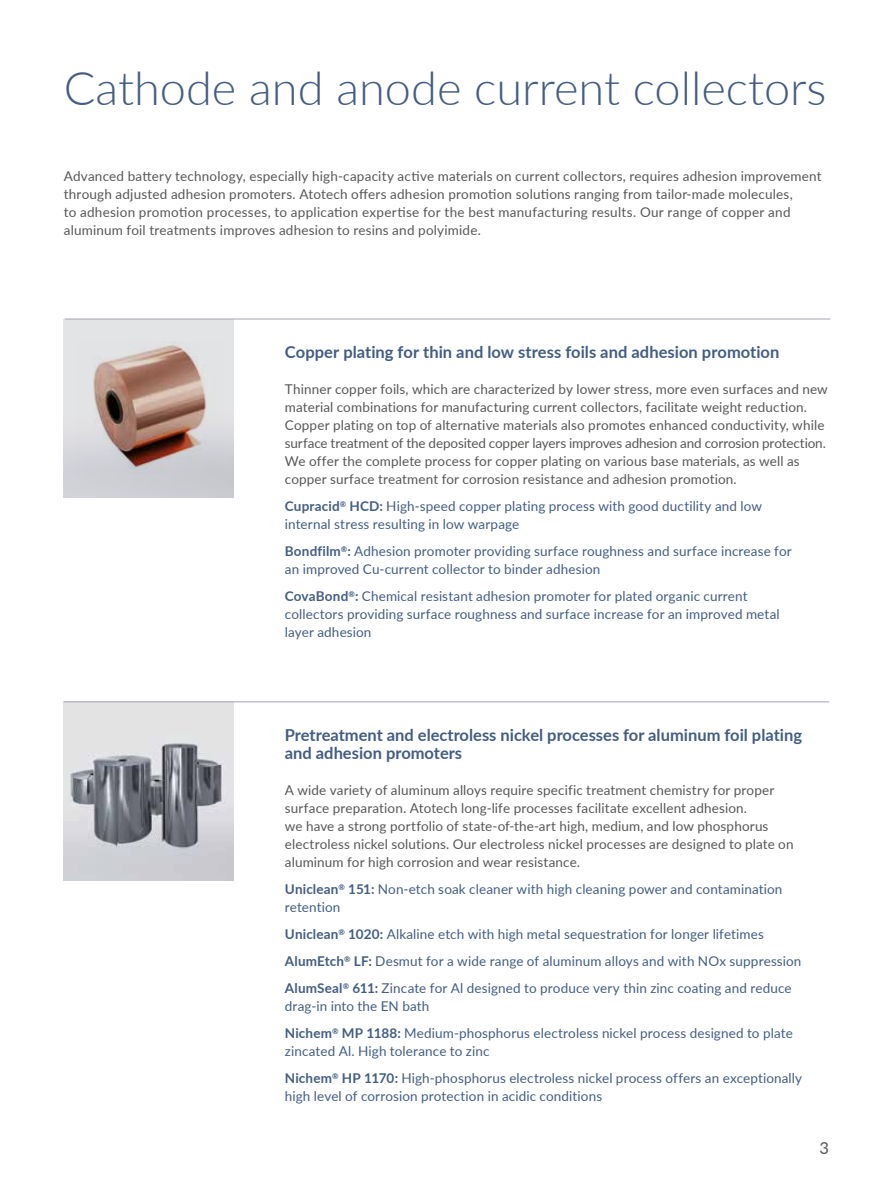
<style>
.page{position:relative;width:893px;height:1191px;background:#fff}
.page>*{position:absolute;margin:0;border:0;box-sizing:border-box;transform-origin:0 0}
.t1{font:300 46.5px "Lato";color:#435d81}
.t2{font:700 16.5px/18px "Lato";color:#435d81}
.t3{font:16.5px "Lato";color:#575756}
.t4{font:13.5px/18px "Lato";letter-spacing:.01em;color:#575756}
.t5{font:13.5px/18px "Lato";letter-spacing:.01em;color:#435d81}
.s1{font-weight:700}
</style>
<div class="page">
<img style="left:64px;top:702px;width:170px;height:178px">
<hr style="left:64px;top:701px;width:765px;height:1px;background:#a4a4af">
<img style="left:76px;top:341px;width:146px;height:132px">
<hr style="left:65px;top:319px;width:765px;height:1px;background:#a4a4af">
<h1 class="t1" style="left:64px;top:56px;width:764px">Cathode and anode current collectors</h1>
<p class="t4" style="left:64px;top:166px;width:759px">Advanced battery technology, especially high-capacity active materials on current collectors, requires adhesion improvement through adjusted adhesion promoters. Atotech offers adhesion promotion solutions ranging from tailor-made molecules,<br>to adhesion promotion processes, to application expertise for the best manufacturing results. Our range of copper and aluminum foil treatments improves adhesion to resins and polyimide.</p>
<p class="t2" style="left:285px;top:343px;width:496px">Copper plating for thin and low stress foils and adhesion promotion</p>
<p class="t4" style="left:285px;top:380px;width:544px">Thinner copper foils, which are characterized by lower stress, more even surfaces and new material combinations for manufacturing current collectors, facilitate weight reduction.<br>Copper plating on top of alternative materials also promotes enhanced conductivity, while surface treatment of the deposited copper layers improves adhesion and corrosion protection.<br>We offer the complete process for copper plating on various base materials, as well as copper surface treatment for corrosion resistance and adhesion promotion.</p>
<p class="t5" style="left:285px;top:497px;width:479px"><span class="s1">Cupracid</span><sup>®</sup> <span class="s1">HCD:</span> High-speed copper plating process with good ductility and low internal stress resulting in low warpage</p>
<p class="t5" style="left:285px;top:542px;width:508px"><span class="s1">Bondfilm</span><sup>®</sup><span class="s1">:</span> Adhesion promoter providing surface roughness and surface increase for an improved Cu-current collector to binder adhesion</p>
<p class="t5" style="left:285px;top:587px;width:496px"><span class="s1">CovaBond</span><sup>®</sup><span class="s1">:</span> Chemical resistant adhesion promoter for plated organic current collectors providing surface roughness and surface increase for an improved metal layer adhesion</p>
<p class="t2" style="left:285px;top:725px;width:519px">Pretreatment and electroless nickel processes for aluminum foil plating and adhesion promoters</p>
<p class="t4" style="left:285px;top:780px;width:510px">A wide variety of aluminum alloys require specific treatment chemistry for proper surface preparation. Atotech long-life processes facilitate excellent adhesion.<br>we have a strong portfolio of state-of-the-art high, medium, and low phosphorus electroless nickel solutions. Our electroless nickel processes are designed to plate on aluminum for high corrosion and wear resistance.</p>
<p class="t5" style="left:285px;top:879px;width:499px"><span class="s1">Uniclean</span><sup>®</sup> <span class="s1">151:</span> Non-etch soak cleaner with high cleaning power and contamination retention</p>
<p class="t5" style="left:285px;top:920px;width:518px;line-height:27px"><span class="s1">Uniclean</span><sup>®</sup> <span class="s1">1020:</span> Alkaline etch with high metal sequestration for longer lifetimes<br><span class="s1">AlumEtch</span><sup>®</sup> <span class="s1">LF:</span> Desmut for a wide range of aluminum alloys and with NOx suppression<br><span class="s1">AlumSeal</span><sup>®</sup> <span class="s1">611:</span> Zincate for Al designed to produce very thin zinc coating and reduce</p>
<p class="t5" style="left:285px;top:992px;width:509px;line-height:27px">drag-in into the EN bath<br><span class="s1">Nichem</span><sup>®</sup> <span class="s1">MP 1188:</span> Medium-phosphorus electroless nickel process designed to plate</p>
<p class="t5" style="left:285px;top:1037px;width:519px;line-height:27px">zincated Al. High tolerance to zinc<br><span class="s1">Nichem</span><sup>®</sup> <span class="s1">HP 1170:</span> High-phosphorus electroless nickel process offers an exceptionally</p>
<p class="t5" style="left:285px;top:1086px;width:319px">high level of corrosion protection in acidic conditions</p>
<p class="t3" style="left:820px;top:1135px;width:11px">3</p>
</div>
